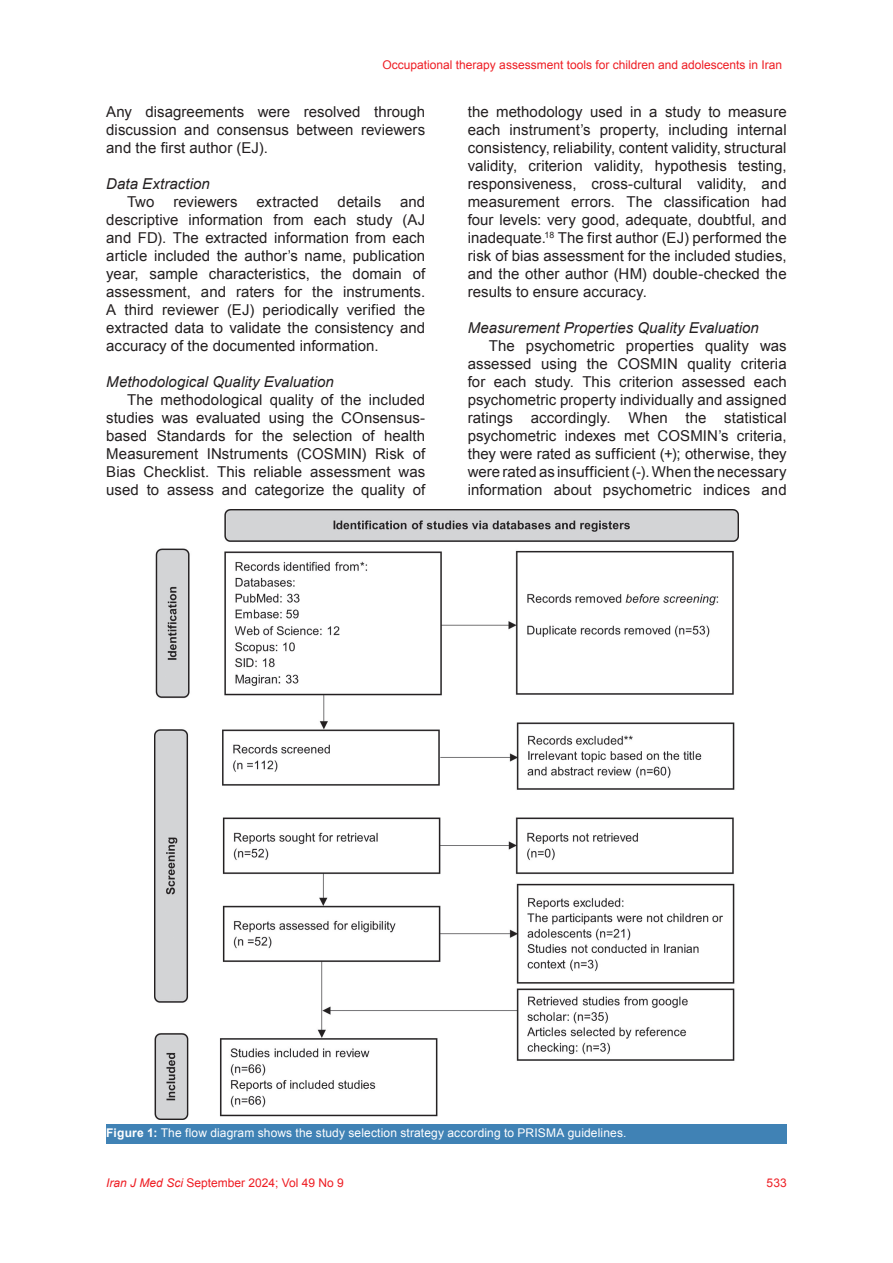
<style>
.page{position:relative;width:893px;height:1263px;background:#fff}
.page>*{position:absolute;margin:0;border:0;box-sizing:border-box;transform-origin:0 0}
.t1{font:15px/18px "Arial";letter-spacing:.005em;color:#231f20;text-align:justify}
.t2{font:italic 15px "Arial";letter-spacing:.005em;color:#231f20}
.t3{font:12px "Arial";color:#ee1d23}
.t4{font:12px "Arial";letter-spacing:.01em;color:#fff}
.s1{font-weight:700}
.s2{font-style:italic}
</style>
<div class="page">
<img style="left:155px;top:509px;width:583px;height:610px">
<div style="left:106px;top:1124px;width:681px;height:20px;background:#4082b5"></div>
<p class="t3" style="left:383px;top:57px;width:401px">Occupational therapy assessment tools for children and adolescents in Iran</p>
<p class="t1" style="left:106px;top:103px;width:320px">Any disagreements were resolved through discussion and consensus between reviewers and the first author (EJ).</p>
<p class="t2" style="left:106px;top:174px;width:105px">Data Extraction</p>
<p class="t1" style="left:127px;top:193px;width:29px">Two</p>
<p class="t1" style="left:173px;top:193px;width:66px">reviewers</p>
<p class="t1" style="left:257px;top:193px;width:64px">extracted</p>
<p class="t1" style="left:338px;top:193px;width:45px">details</p>
<p class="t1" style="left:106px;top:193px;width:320px;text-indent:294px">and descriptive information from each study (AJ and FD). The extracted information from each article included the author’s name, publication year, sample characteristics, the domain of assessment, and raters for the instruments.<br>A third reviewer (EJ) periodically verified the extracted data to validate the consistency and accuracy of the documented information.</p>
<p class="t2" style="left:106px;top:372px;width:229px">Methodological Quality Evaluation</p>
<p class="t1" style="left:106px;top:391px;width:320px;text-indent:21px">The methodological quality of the included studies was evaluated using the COnsensus&shy;based Standards for the selection of health Measurement INstruments (COSMIN) Risk of Bias Checklist. This reliable assessment was used to assess and categorize the quality of</p>
<p class="t1" style="left:468px;top:103px;width:320px">the methodology used in a study to measure each instrument’s property, including internal consistency, reliability, content validity, structural validity, criterion validity, hypothesis testing, responsiveness, cross-cultural validity, and measurement errors. The classification had four levels: very good, adequate, doubtful, and inadequate.<sup>18</sup> The first author (EJ) performed the risk of bias assessment for the included studies, and the other author (HM) double-checked the results to ensure accuracy.</p>
<p class="t2" style="left:468px;top:318px;width:293px">Measurement Properties Quality Evaluation</p>
<p class="t1" style="left:468px;top:337px;width:320px;text-indent:21px">The psychometric properties quality was assessed using the COSMIN quality criteria for each study. This criterion assessed each psychometric property individually and assigned ratings accordingly. When the statistical psychometric indexes met COSMIN’s criteria, they were rated as sufficient (+); otherwise, they were rated as insufficient (-). When the necessary information about psychometric indices and</p>
<p class="t4" style="left:106px;top:1125px;width:522px"><span class="s1">Figure 1:</span> The flow diagram shows the study selection strategy according to PRISMA guidelines.</p>
<p class="t3" style="left:106px;top:1175px;width:239px"><span class="s2">Iran J Med Sci</span> September 2024; Vol 49 No 9</p>
<p class="t3" style="left:767px;top:1175px;width:22px">533</p>
</div>
